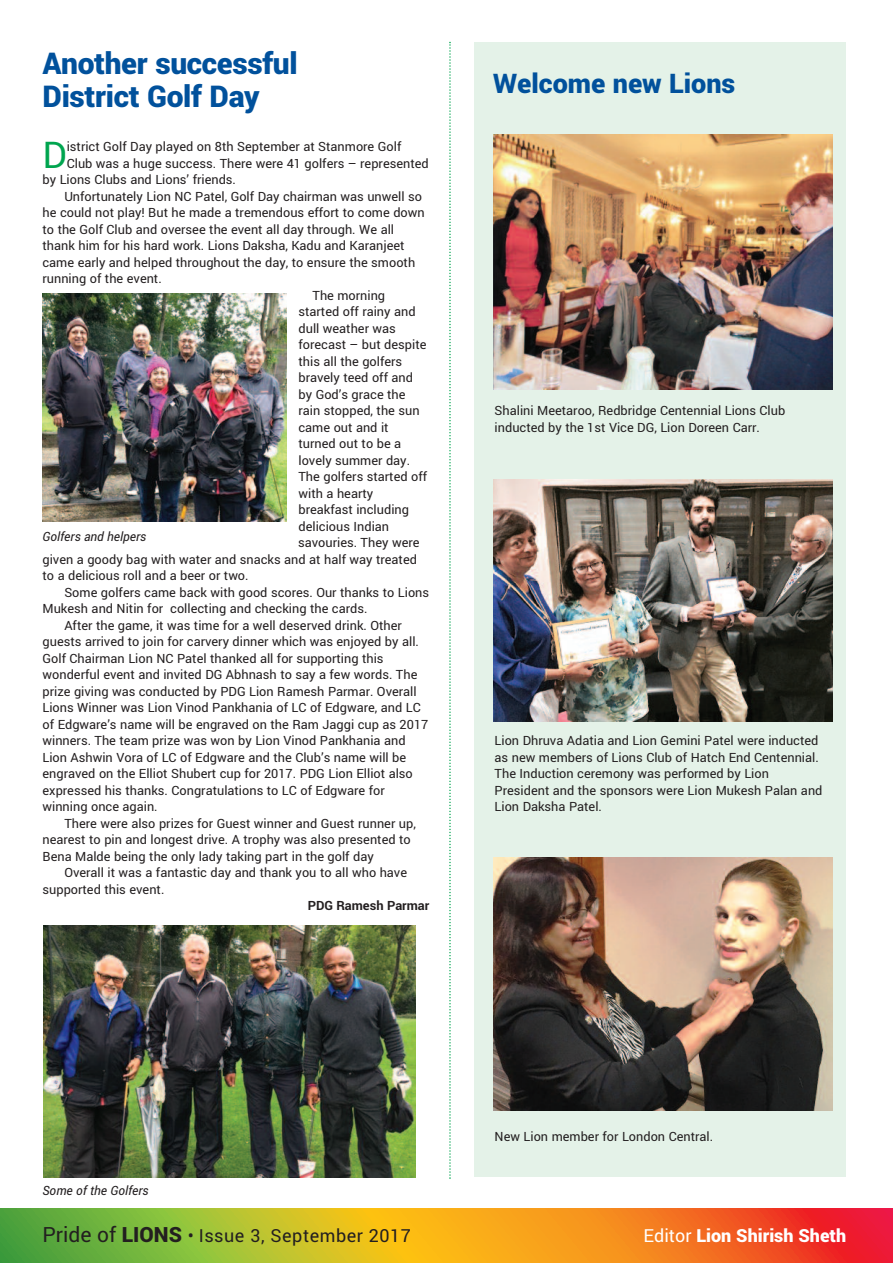
<style>
.page{position:relative;width:893px;height:1263px;background:#fff}
.page>*{position:absolute;margin:0;border:0;box-sizing:border-box;transform-origin:0 0}
.t1{font:36.9px "Roboto";color:#00a54f}
.t2{font:900 30px/33px "Roboto";letter-spacing:-.01em;color:#01519c}
.t3{font:900 27px "Roboto";color:#01519c}
.t4{font:18px "Roboto";letter-spacing:.03em;color:#231f20}
.t5{font:900 18px "Roboto";color:#fff}
.t6{font:12.75px/16.5px "Roboto";color:#231f20}
.t7{font:italic 12.75px "Roboto";color:#231f20}
.t8{font:700 12.75px "Roboto";letter-spacing:-.005em;color:#231f20}
.s1{font-size:21px}
.s2{font-weight:900;font-size:21px}
.s3{font-weight:400}
</style>
<div class="page">
<svg style="left:0;top:1208px;width:893px;height:55px;background:#cd9428"></svg>
<svg style="left:449px;top:42px;width:2px;height:1137px"></svg>
<img style="left:43px;top:293px;width:243px;height:228px">
<img style="left:44px;top:925px;width:372px;height:252px">
<div style="left:474px;top:43px;width:372px;height:1134px;background:#e4f2e8"></div>
<img style="left:493px;top:135px;width:340px;height:254px">
<img style="left:493px;top:479px;width:340px;height:242px">
<img style="left:493px;top:858px;width:339px;height:252px">
<h2 class="t2" style="left:43px;top:47px;width:257px">Another successful<br>District Golf Day</h2>
<h1 class="t1" style="left:43px;top:133px;width:26px">D</h1>
<p class="t6" style="left:67px;top:138px;width:336px">istrict Golf Day played on 8th September at Stanmore Golf</p>
<p class="t6" style="left:67px;top:155px;width:364px">Club was a huge success. There were 41 golfers – represented</p>
<p class="t6" style="left:43px;top:171px;width:195px">by Lions Clubs and Lions’ friends.</p>
<p class="t6" style="left:64px;top:188px;width:359px">Unfortunately Lion NC Patel, Golf Day chairman was unwell so</p>
<p class="t6" style="left:43px;top:204px;width:384px">he could not play! But he made a tremendous effort to come down</p>
<p class="t6" style="left:43px;top:221px;width:353px">to the Golf Club and oversee the event all day through. We all</p>
<p class="t6" style="left:43px;top:237px;width:364px">thank him for his hard work. Lions Daksha, Kadu and Karanjeet</p>
<p class="t6" style="left:43px;top:254px;width:374px">came early and helped throughout the day, to ensure the smooth</p>
<p class="t6" style="left:43px;top:270px;width:121px">running of the event.</p>
<p class="t6" style="left:313px;top:287px;width:74px">The morning</p>
<p class="t6" style="left:298px;top:303px;width:119px">started off rainy and</p>
<p class="t6" style="left:298px;top:320px;width:99px">dull weather was</p>
<p class="t6" style="left:298px;top:336px;width:130px">forecast – but despite</p>
<p class="t6" style="left:298px;top:353px;width:105px">this all the golfers</p>
<p class="t6" style="left:298px;top:369px;width:116px">bravely teed off and</p>
<p class="t6" style="left:298px;top:386px;width:109px">by God’s grace the</p>
<p class="t6" style="left:298px;top:402px;width:123px">rain stopped, the sun</p>
<p class="t6" style="left:298px;top:419px;width:92px">came out and it</p>
<p class="t6" style="left:298px;top:435px;width:104px">turned out to be a</p>
<p class="t6" style="left:298px;top:452px;width:113px">lovely summer day.</p>
<p class="t6" style="left:298px;top:468px;width:130px">The golfers started off</p>
<p class="t6" style="left:298px;top:485px;width:76px">with a hearty</p>
<p class="t6" style="left:298px;top:501px;width:112px">breakfast including</p>
<p class="t6" style="left:298px;top:518px;width:92px">delicious Indian</p>
<p class="t6" style="left:298px;top:534px;width:123px">savouries. They were</p>
<p class="t6" style="left:43px;top:551px;width:376px">given a goody bag with water and snacks and at half way treated</p>
<p class="t6" style="left:43px;top:567px;width:208px">to a delicious roll and a beer or two.</p>
<p class="t6" style="left:64px;top:584px;width:366px">Some golfers came back with good scores. Our thanks to Lions</p>
<p class="t6" style="left:43px;top:600px;width:326px">Mukesh and Nitin for collecting and checking the cards.</p>
<p class="t6" style="left:64px;top:617px;width:339px">After the game, it was time for a well deserved drink. Other</p>
<p class="t6" style="left:43px;top:633px;width:378px">guests arrived to join for carvery dinner which was enjoyed by all.</p>
<p class="t6" style="left:43px;top:650px;width:343px">Golf Chairman Lion NC Patel thanked all for supporting this</p>
<p class="t6" style="left:43px;top:666px;width:376px">wonderful event and invited DG Abhnash to say a few words. The</p>
<p class="t6" style="left:43px;top:683px;width:376px">prize giving was conducted by PDG Lion Ramesh Parmar. Overall</p>
<p class="t6" style="left:43px;top:699px;width:380px">Lions Winner was Lion Vinod Pankhania of LC of Edgware, and LC</p>
<p class="t6" style="left:43px;top:716px;width:387px">of Edgware’s name will be engraved on the Ram Jaggi cup as 2017</p>
<p class="t6" style="left:43px;top:732px;width:365px">winners. The team prize was won by Lion Vinod Pankhania and</p>
<p class="t6" style="left:43px;top:749px;width:365px">Lion Ashwin Vora of LC of Edgware and the Club’s name will be</p>
<p class="t6" style="left:43px;top:765px;width:372px">engraved on the Elliot Shubert cup for 2017. PDG Lion Elliot also</p>
<p class="t6" style="left:43px;top:782px;width:344px">expressed his thanks. Congratulations to LC of Edgware for</p>
<p class="t6" style="left:43px;top:798px;width:117px">winning once again.</p>
<p class="t6" style="left:64px;top:815px;width:353px">There were also prizes for Guest winner and Guest runner up,</p>
<p class="t6" style="left:43px;top:831px;width:370px">nearest to pin and longest drive. A trophy was also presented to</p>
<p class="t6" style="left:43px;top:848px;width:333px">Bena Malde being the only lady taking part in the golf day</p>
<p class="t6" style="left:64px;top:864px;width:344px">Overall it was a fantastic day and thank you to all who have</p>
<p class="t6" style="left:43px;top:881px;width:123px">supported this event.</p>
<p class="t8" style="left:308px;top:898px;width:123px">PDG Ramesh Parmar</p>
<p class="t7" style="left:43px;top:529px;width:105px">Golfers and helpers</p>
<h3 class="t3" style="left:493px;top:68px;width:244px">Welcome new Lions</h3>
<p class="t6" style="left:495px;top:402px;width:292px">Shalini Meetaroo, Redbridge Centennial Lions Club inducted by the 1st Vice DG, Lion Doreen Carr.</p>
<p class="t6" style="left:495px;top:732px;width:329px">Lion Dhruva Adatia and Lion Gemini Patel were inducted as new members of Lions Club of Hatch End Centennial.<br>The Induction ceremony was performed by Lion President and the sponsors were Lion Mukesh Palan and Lion Daksha Patel.</p>
<p class="t7" style="left:43px;top:1183px;width:108px">Some of the Golfers</p>
<p class="t6" style="left:495px;top:1128px;width:220px">New Lion member for London Central.</p>
<h3 class="t4" style="left:43px;top:1226px;width:370px"><span class="s1">Pride of</span> <span class="s2">LIONS</span> • Issue 3, September 2017</h3>
<h3 class="t5" style="left:644px;top:1226px;width:204px"><span class="s3">Editor</span> Lion Shirish Sheth</h3>
</div>
